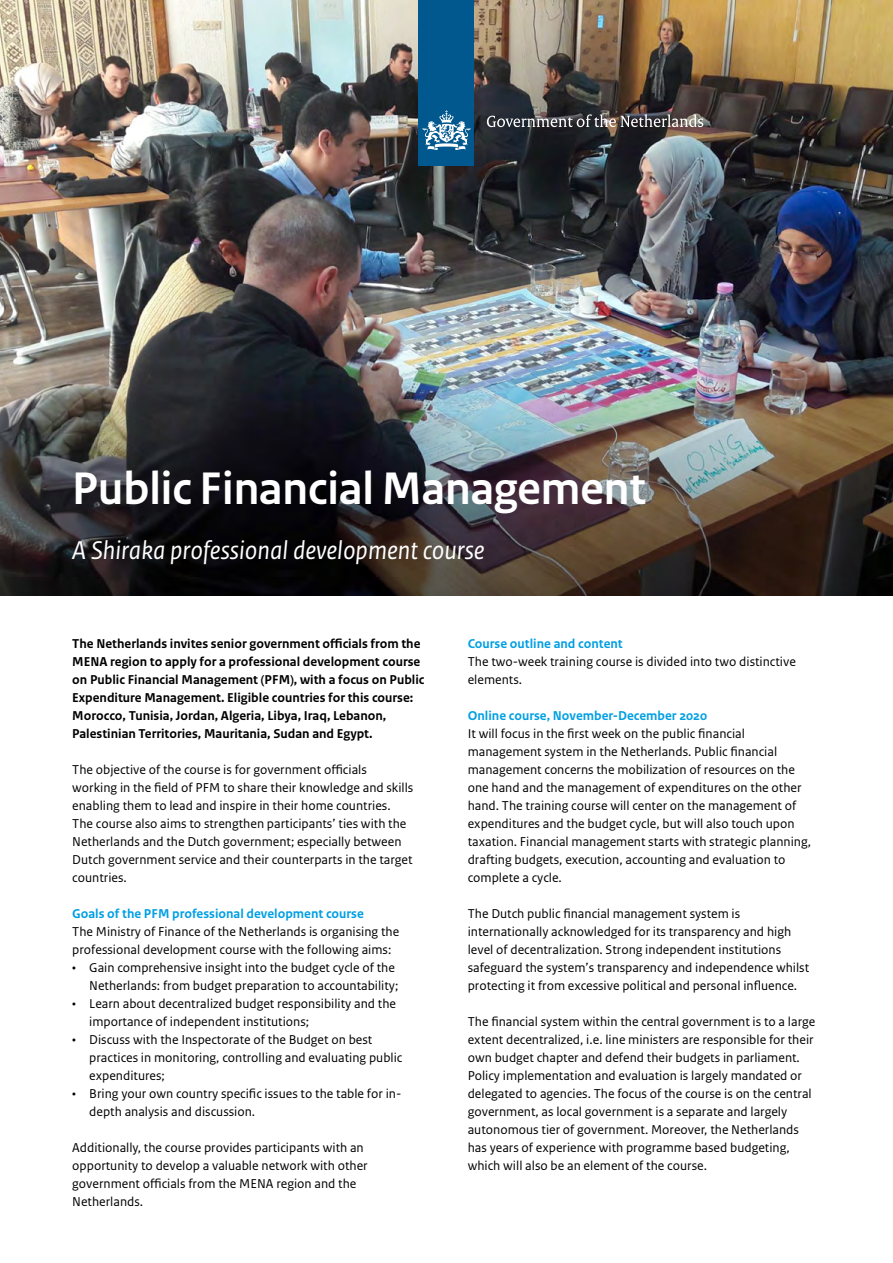
<style>
.page{position:relative;width:893px;height:1263px;background:#fff}
.page>*{position:absolute;margin:0;border:0;box-sizing:border-box;transform-origin:0 0}
.t1{font:700 48px "Rijksoverheid Sans Heading";color:#fff}
.t2{font:italic 27px "Rijksoverheid Sans Text";color:#fff}
.t3{font:13.5px/18px "Rijksoverheid Sans Text";color:#000}
.t4{font:700 13.5px/18px "Rijksoverheid Sans Text";color:#000}
.t5{font:700 13.5px "Rijksoverheid Sans Text";color:#009fe3}
</style>
<div class="page">
<img style="left:0;top:0;width:893px;height:595px">
<div style="left:419px;top:0;width:55px;height:166px;background:#00588e"></div>
<svg style="left:423px;top:110px;width:47px;height:40px"></svg>
<svg style="left:487px;top:114px;width:216px;height:13px"></svg>
<p class="t1" style="left:72px;top:461px;width:575px">Public Financial Management</p>
<p class="t2" style="left:72px;top:535px;width:414px">A Shiraka professional development course</p>
<p class="t4" style="left:72px;top:635px;width:354px">The Netherlands invites senior government officials from the MENA region to apply for a professional development course on Public Financial Management (PFM), with a focus on Public Expenditure Management. Eligible countries for this course:<br>Morocco, Tunisia, Jordan, Algeria, Libya, Iraq, Lebanon, Palestinian Territories, Mauritania, Sudan and Egypt.</p>
<p class="t3" style="left:72px;top:761px;width:343px">The objective of the course is for government officials working in the field of PFM to share their knowledge and skills enabling them to lead and inspire in their home countries.</p>
<p class="t3" style="left:72px;top:815px;width:342px">The course also aims to strengthen participants’ ties with the Netherlands and the Dutch government; especially between Dutch government service and their counterparts in the target countries.</p>
<p class="t5" style="left:72px;top:906px;width:293px">Goals of the PFM professional development course</p>
<p class="t3" style="left:72px;top:923px;width:328px">The Ministry of Finance of the Netherlands is organising the professional development course with the following aims:</p>
<p class="t3" style="left:72px;top:959px;width:328px;text-align:right">• Gain comprehensive insight into the budget cycle of the<br>Netherlands: from budget preparation to accountability;</p>
<p class="t3" style="left:89px;top:995px;width:308px;text-indent:-17px">• Learn about decentralized budget responsibility and the importance of independent institutions;</p>
<p class="t3" style="left:89px;top:1031px;width:315px;text-indent:-17px">• Discuss with the Inspectorate of the Budget on best practices in monitoring, controlling and evaluating public expenditures;</p>
<p class="t3" style="left:89px;top:1085px;width:314px;text-indent:-17px">• Bring your own country specific issues to the table for in&shy;depth analysis and discussion.</p>
<p class="t3" style="left:72px;top:1139px;width:297px">Additionally, the course provides participants with an opportunity to develop a valuable network with other government officials from the MENA region and the Netherlands.</p>
<p class="t5" style="left:468px;top:636px;width:157px">Course outline and content</p>
<p class="t3" style="left:468px;top:653px;width:330px">The two-week training course is divided into two distinctive elements.</p>
<p class="t5" style="left:468px;top:708px;width:241px">Online course, November-December 2020</p>
<p class="t3" style="left:468px;top:725px;width:345px">It will focus in the first week on the public financial management system in the Netherlands. Public financial management concerns the mobilization of resources on the one hand and the management of expenditures on the other hand. The training course will center on the management of expenditures and the budget cycle, but will also touch upon taxation. Financial management starts with strategic planning, drafting budgets, execution, accounting and evaluation to complete a cycle.</p>
<p class="t3" style="left:468px;top:905px;width:343px">The Dutch public financial management system is internationally acknowledged for its transparency and high level of decentralization. Strong independent institutions safeguard the system’s transparency and independence whilst protecting it from excessive political and personal influence.</p>
<p class="t3" style="left:468px;top:1013px;width:349px">The financial system within the central government is to a large extent decentralized, i.e. line ministers are responsible for their own budget chapter and defend their budgets in parliament.<br>Policy implementation and evaluation is largely mandated or delegated to agencies. The focus of the course is on the central government, as local government is a separate and largely autonomous tier of government. Moreover, the Netherlands has years of experience with programme based budgeting, which will also be an element of the course.</p>
</div>
